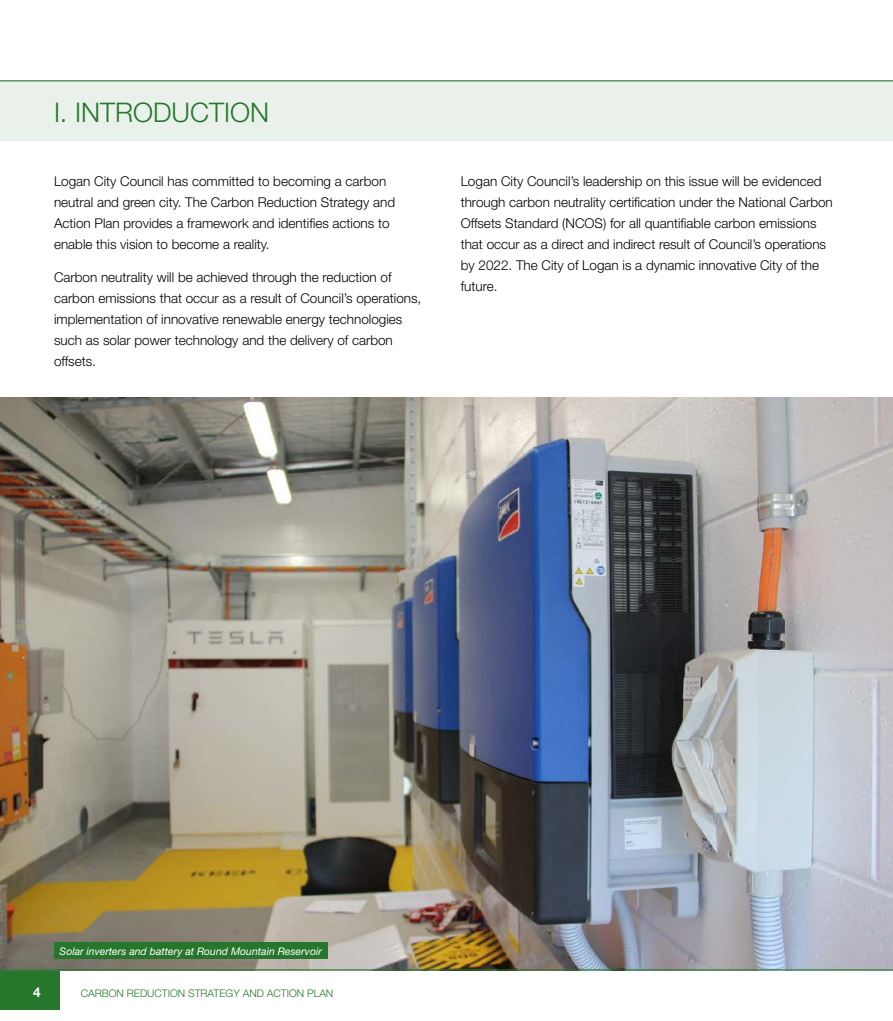
<style>
.page{position:relative;width:893px;height:1021px;background:#fff}
.page>*{position:absolute;margin:0;border:0;box-sizing:border-box;transform-origin:0 0}
.Heading_1{font:300 27px "Helvetica Neue LT Std";color:#26762c}
.body{font:300 13.5px/21px "Helvetica Neue LT Std";color:#000}
.t1{font:700 13.5px "Helvetica Neue LT Std";color:#fff}
.t2{font:italic 10.5px "Helvetica Neue LT Std";color:#fff}
.t3{font:300 10.5px "Helvetica Neue LT Std";color:#26762c}
</style>
<div class="page">
<div style="left:0;top:970px;width:60px;height:40px;background:#26762c"></div>
<img style="left:0;top:398px;width:893px;height:571px">
<div style="left:0;top:81px;width:893px;height:59px;background:#e9f1ea"></div>
<div style="left:54px;top:942px;width:273px;height:17px;background:#26762c"></div>
<hr style="left:0;top:969px;width:893px;height:1px;background:#26762c">
<hr style="left:0;top:80px;width:893px;height:1px;background:#26762c">
<h2 class="Heading_1" style="left:54px;top:96px;width:217px">I. INTRODUCTION</h2>
<p class="body" style="left:54px;top:170px;width:343px">Logan City Council has committed to becoming a carbon neutral and green city. The Carbon Reduction Strategy and Action Plan provides a framework and identifies actions to enable this vision to become a reality.</p>
<p class="body" style="left:54px;top:267px;width:369px">Carbon neutrality will be achieved through the reduction of carbon emissions that occur as a result of Council’s operations, implementation of innovative renewable energy technologies such as solar power technology and the delivery of carbon offsets.</p>
<p class="body" style="left:461px;top:170px;width:374px">Logan City Council’s leadership on this issue will be evidenced through carbon neutrality certification under the National Carbon Offsets Standard (NCOS) for all quantifiable carbon emissions that occur as a direct and indirect result of Council’s operations by 2022. The City of Logan is a dynamic innovative City of the future.</p>
<p class="t2" style="left:60px;top:944px;width:264px">Solar inverters and battery at Round Mountain Reservoir</p>
<p class="t1" style="left:33px;top:983px;width:9px">4</p>
<p class="t3" style="left:81px;top:987px;width:254px">CARBON REDUCTION STRATEGY AND ACTION PLAN</p>
</div>
